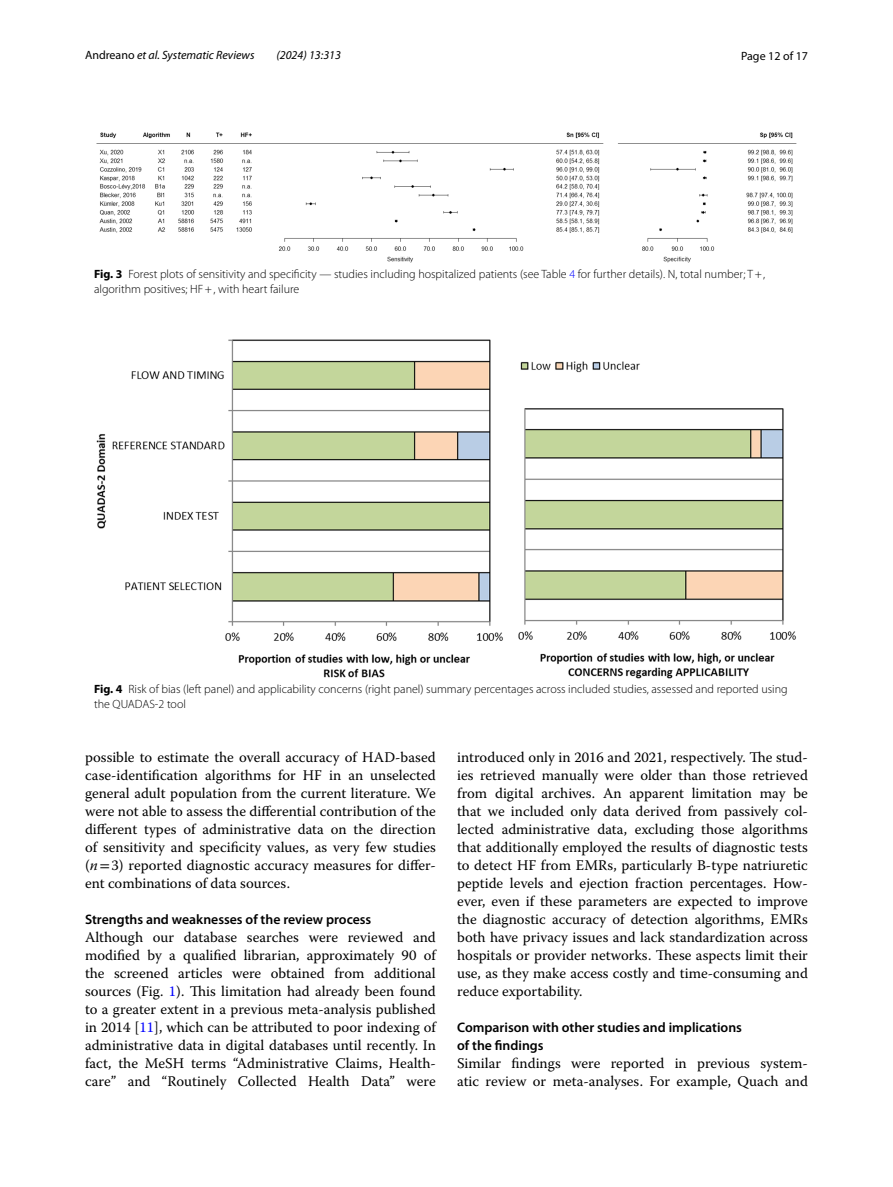
<style>
.page{position:relative;width:893px;height:1187px;background:#fff}
.page>*{position:absolute;margin:0;border:0;box-sizing:border-box;transform-origin:0 0}
.t1{font:14.7px/18px "Warnock Pro";color:#000;text-align:justify}
.t2{font:600 13.8px/18px "Myriad Pro";color:#000}
.t3{font:300 12px/15px "Myriad Pro";color:#000}
.t4{font:italic 12px "Myriad Pro";color:#000}
.t5{font:12px "Myriad Pro";color:#000}
.s1{font-style:normal}
.s2{font-weight:700}
.s3{color:#00f}
.s4{font-style:italic}
.s5{font-family:"STIX"}
</style>
<div class="page">
<img style="left:96px;top:133px;width:701px;height:130px">
<img style="left:96px;top:339px;width:700px;height:339px">
<p class="t4" style="left:85px;top:48px;width:171px"><span class="s1">Andreano</span> et al. Systematic Reviews</p>
<p class="t4" style="left:276px;top:48px;width:66px">(2024) 13:313</p>
<p class="t5" style="left:741px;top:48px;width:68px">Page 12 of 17</p>
<p class="t3" style="left:94px;top:267px;width:673px"><span class="s2">Fig. 3</span> Forest plots of sensitivity and specificity — studies including hospitalized patients (see Table <span class="s3">4</span> for further details). N, total number; T+, algorithm positives; HF+, with heart failure</p>
<p class="t3" style="left:94px;top:682px;width:695px"><span class="s2">Fig. 4</span> Risk of bias (left panel) and applicability concerns (right panel) summary percentages across included studies, assessed and reported using the QUADAS-2 tool</p>
<p class="t1" style="left:85px;top:747px;width:352px">possible to estimate the overall accuracy of HAD-based case-identification algorithms for HF in an unselected general adult population from the current literature. We were not able to assess the differential contribution of the different types of administrative data on the direction of sensitivity and specificity values, as very few studies (<span class="s4">n</span><span class="s5">=</span>3) reported diagnostic accuracy measures for differ&shy;ent combinations of data sources.</p>
<p class="t2" style="left:85px;top:910px;width:288px">Strengths and weaknesses of the review process</p>
<p class="t1" style="left:85px;top:927px;width:352px">Although our database searches were reviewed and modified by a qualified librarian, approximately 90 of the screened articles were obtained from additional sources (Fig. <span class="s3">1</span>). This limitation had already been found to a greater extent in a previous meta-analysis published in 2014 [<span class="s3">11</span>], which can be attributed to poor indexing of administrative data in digital databases until recently. In fact, the MeSH terms “Administrative Claims, Health&shy;care” and “Routinely Collected Health Data” were</p>
<p class="t1" style="left:457px;top:747px;width:352px">introduced only in 2016 and 2021, respectively. The stud&shy;ies retrieved manually were older than those retrieved from digital archives. An apparent limitation may be that we included only data derived from passively col&shy;lected administrative data, excluding those algorithms that additionally employed the results of diagnostic tests to detect HF from EMRs, particularly B-type natriuretic peptide levels and ejection fraction percentages. How&shy;ever, even if these parameters are expected to improve the diagnostic accuracy of detection algorithms, EMRs both have privacy issues and lack standardization across hospitals or provider networks. These aspects limit their use, as they make access costly and time-consuming and reduce exportability.</p>
<p class="t2" style="left:457px;top:1018px;width:286px">Comparison with other studies and implications of the findings</p>
<p class="t1" style="left:457px;top:1053px;width:352px">Similar findings were reported in previous system&shy;atic review or meta-analyses. For example, Quach and</p>
</div>
